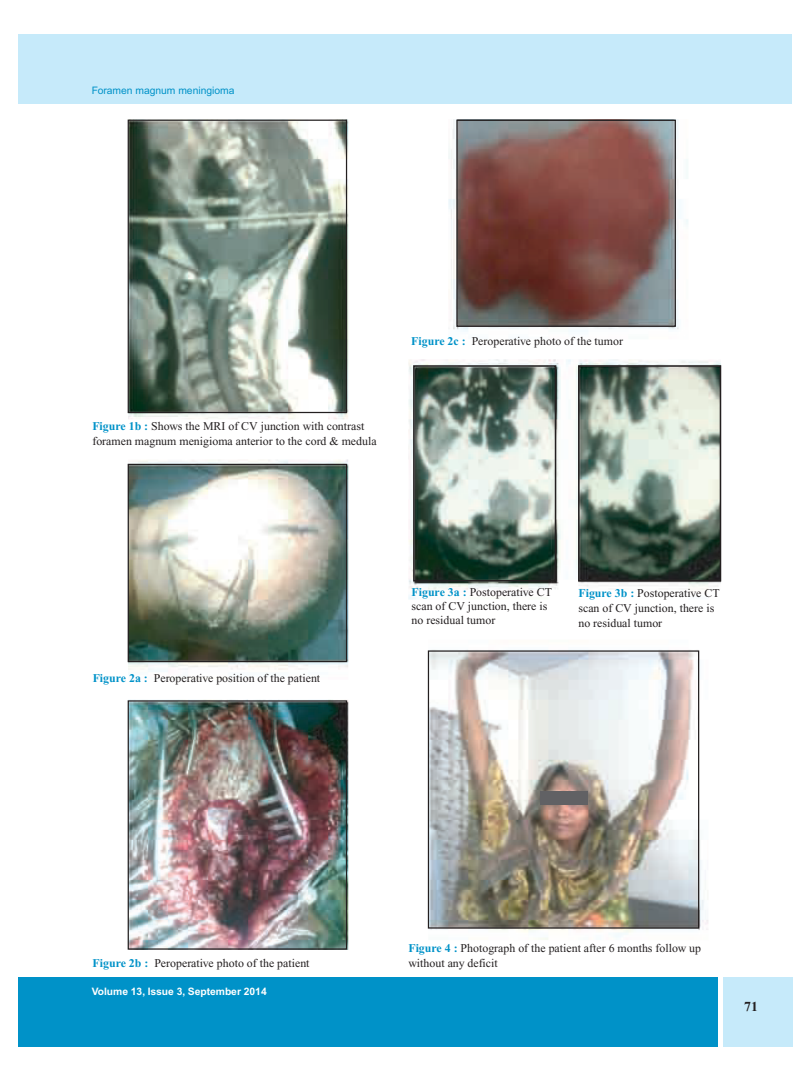
<style>
.page{position:relative;width:810px;height:1080px;background:#fff}
.page>*{position:absolute;margin:0;border:0;box-sizing:border-box;transform-origin:0 0}
.t1{font:700 13.75px "Times New Roman";color:#231f20}
.t2{font:11.88px/15px "Times New Roman";color:#231f20}
.t3{font:700 10.25px "Helvetica";color:#fff}
.t4{font:10.25px "Helvetica";color:#0092c8}
.s1{font-weight:700;color:#0092c8}
</style>
<div class="page">
<img style="left:128px;top:120px;width:593px;height:830px">
<div style="left:428px;top:650px;width:271px;height:279px;border:1px solid #231f20"></div>
<div style="left:18px;top:978px;width:699px;height:69px;background:#0092c8"></div>
<div style="left:723px;top:978px;width:69px;height:69px;background:#c6eafa"></div>
<div style="left:18px;top:34px;width:774px;height:69px;background:#c6eafa"></div>
<div style="left:128px;top:464px;width:219px;height:198px;border:1px solid #231f20"></div>
<div style="left:128px;top:700px;width:219px;height:250px;border:1px solid #231f20"></div>
<div style="left:456px;top:120px;width:220px;height:207px;border:1px solid #231f20"></div>
<div style="left:413px;top:365px;width:143px;height:217px;border:2px solid #231f20"></div>
<div style="left:578px;top:365px;width:143px;height:217px;border:2px solid #231f20"></div>
<div style="left:128px;top:120px;width:219px;height:293px;border:1px solid #231f20"></div>
<div style="left:540px;top:791px;width:48px;height:13px;background:#616164"></div>
<p class="t4" style="left:92px;top:85px;width:144px">Foramen magnum meningioma</p>
<p class="t2" style="left:92px;top:419px;width:286px"><span class="s1">Figure 1b :</span> Shows the MRI of CV junction with contrast foramen magnum menigioma anterior to the cord &amp; medula</p>
<p class="t2" style="left:411px;top:334px;width:213px"><span class="s1">Figure 2c :</span> Peroperative photo of the tumor</p>
<p class="t2" style="left:93px;top:670px;width:229px"><span class="s1">Figure 2a :</span> Peroperative position of the patient</p>
<p class="t2" style="left:412px;top:586px;width:142px;line-height:13.8px"><span class="s1">Figure 3a :</span> Postoperative CT scan of CV junction, there is no residual tumor</p>
<p class="t2" style="left:578px;top:586px;width:143px"><span class="s1">Figure 3b :</span> Postoperative CT scan of CV junction, there is no residual tumor</p>
<p class="t2" style="left:93px;top:955px;width:218px"><span class="s1">Figure 2b :</span> Peroperative photo of the patient</p>
<p class="t3" style="left:92px;top:985px;width:176px">Volume 13, Issue 3, September 2014</p>
<p class="t2" style="left:408px;top:941px;width:294px"><span class="s1">Figure 4 :</span> Photograph of the patient after 6 months follow up without any deficit</p>
<p class="t1" style="left:744px;top:999px;width:15px">71</p>
</div>
